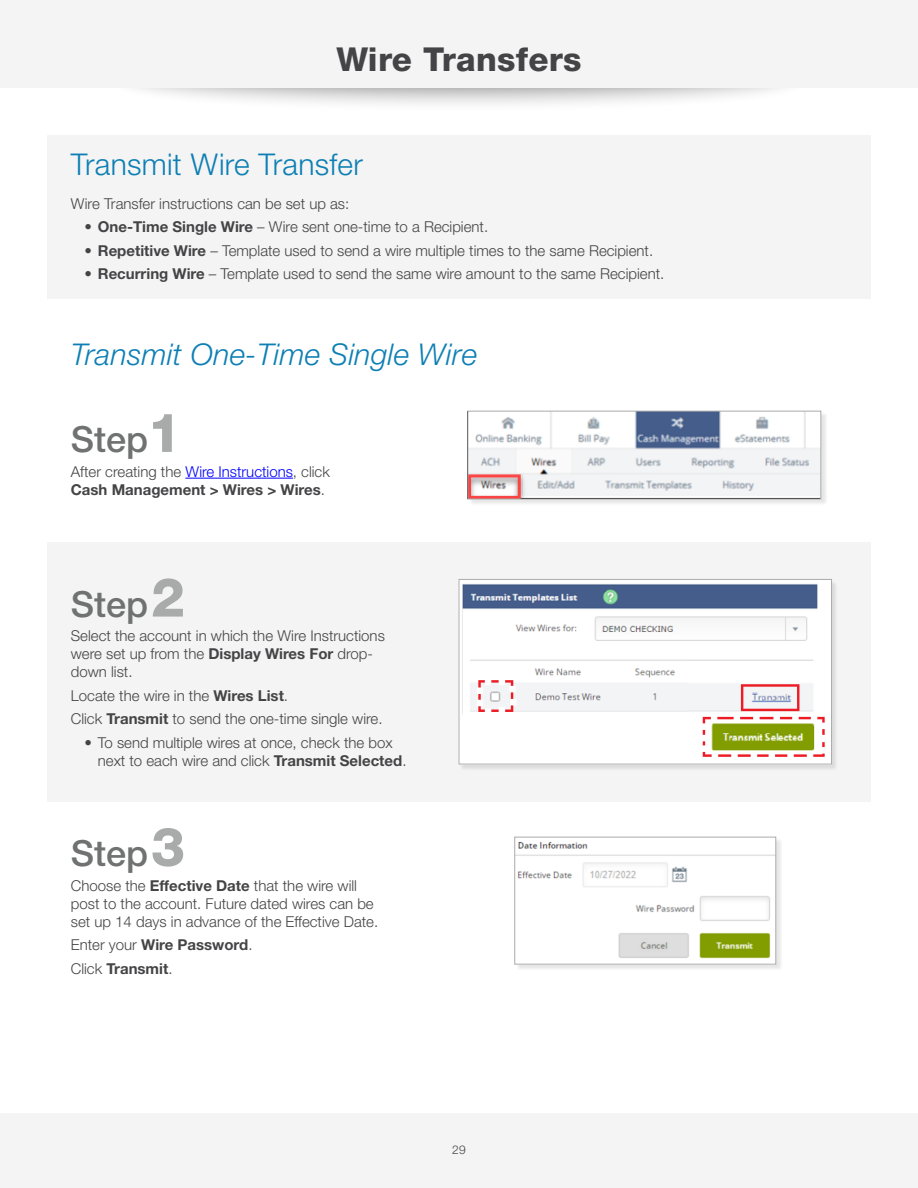
<style>
.page{position:relative;width:918px;height:1188px;background:#fff}
.page>*{position:absolute;margin:0;border:0;box-sizing:border-box;transform-origin:0 0}
.t1{font:500 36px "Helvetica Neue LT Std";color:#707272}
.t2{font:800 33px "Helvetica Neue LT Std";letter-spacing:.01em;color:#444446}
.t3{font:italic 300 30px "Helvetica Neue LT Std";letter-spacing:.01em;color:#0d7fb4}
.t4{font:300 30px "Helvetica Neue LT Std";letter-spacing:.01em;color:#0d7fb4}
.t5{font:300 15px/18px "Helvetica Neue LT Std";color:#444446}
.t6{font:700 15px/18px "Helvetica Neue LT Std";color:#444446}
.t7{font:300 12px "Helvetica Neue LT Std";color:#444446}
.s1{font-weight:700}
.s2{font-weight:800;font-size:54px;color:#a9aaaa}
.s3{font-weight:300}
.s4{font-weight:300;color:#00f}
</style>
<div class="page">
<div style="left:0;top:1113px;width:918px;height:75px;background:#f4f4f4"></div>
<div style="left:98px;top:6px;width:722px;height:107px;background:#000;opacity:.4"></div>
<div style="left:0;top:0;width:918px;height:88px;background:#f4f4f4"></div>
<div style="left:47px;top:135px;width:824px;height:163px;background:#f4f4f4"></div>
<div style="left:47px;top:542px;width:824px;height:259px;background:#f4f4f4"></div>
<hr style="left:185px;top:478px;width:108px;height:1px;background:#00f">
<div style="left:469px;top:412px;width:359px;height:94px;background:#000;opacity:.1"></div>
<img style="left:470px;top:413px;width:349px;height:84px">
<div style="left:468px;top:411px;width:353px;height:88px;border:1px solid #a9aaaa"></div>
<div style="left:460px;top:580px;width:378px;height:191px;background:#000;opacity:.1"></div>
<img style="left:461px;top:581px;width:369px;height:181px">
<div style="left:459px;top:579px;width:373px;height:185px;border:1px solid #a9aaaa"></div>
<div style="left:516px;top:838px;width:267px;height:133px;background:#000;opacity:.1"></div>
<img style="left:517px;top:839px;width:257px;height:123px">
<div style="left:515px;top:837px;width:261px;height:127px;border:1px solid #a9aaaa"></div>
<h2 class="t2" style="left:336px;top:39px;width:247px">Wire Transfers</h2>
<h3 class="t4" style="left:71px;top:146px;width:294px">Transmit Wire Transfer</h3>
<p class="t5" style="left:71px;top:194px;width:280px">Wire Transfer instructions can be set up as:</p>
<p class="t5" style="left:84px;top:218px;width:402px">• <span class="s1">One-Time Single Wire</span> – Wire sent one-time to a Recipient.</p>
<p class="t5" style="left:84px;top:241px;width:567px">• <span class="s1">Repetitive Wire</span> – Template used to send a wire multiple times to the same Recipient.</p>
<p class="t5" style="left:84px;top:265px;width:579px">• <span class="s1">Recurring Wire</span> – Template used to send the same wire amount to the same Recipient.</p>
<h3 class="t3" style="left:71px;top:336px;width:408px">Transmit One-Time Single Wire</h3>
<h1 class="t1" style="left:71px;top:418px;width:112px">Step <span class="s2">1</span></h1>
<p class="t6" style="left:71px;top:462px;width:261px"><span class="s3">After creating the</span> <span class="s4">Wire Instructions</span><span class="s3">, click<br></span>Cash Management &gt; Wires &gt; Wires<span class="s3">.</span></p>
<h1 class="t1" style="left:71px;top:582px;width:116px">Step <span class="s2">2</span></h1>
<p class="t5" style="left:71px;top:627px;width:316px">Select the account in which the Wire Instructions were set up from the <span class="s1">Display Wires For</span> drop&shy;down list.</p>
<p class="t5" style="left:71px;top:683px;width:310px;line-height:23.4px">Locate the wire in the <span class="s1">Wires List</span>.<br>Click <span class="s1">Transmit</span> to send the one-time single wire.</p>
<p class="t5" style="left:98px;top:733px;width:307px;text-indent:-14px">• To send multiple wires at once, check the box next to each wire and click <span class="s1">Transmit Selected</span>.</p>
<h1 class="t1" style="left:71px;top:832px;width:116px">Step <span class="s2">3</span></h1>
<p class="t5" style="left:71px;top:876px;width:306px">Choose the <span class="s1">Effective Date</span> that the wire will post to the account. Future dated wires can be set up 14 days in advance of the Effective Date.</p>
<p class="t6" style="left:71px;top:933px;width:180px;line-height:23.4px"><span class="s3">Enter your</span> Wire Password<span class="s3">.<br>Click</span> Transmit<span class="s3">.</span></p>
<p class="t7" style="left:452px;top:1142px;width:15px">29</p>
</div>
